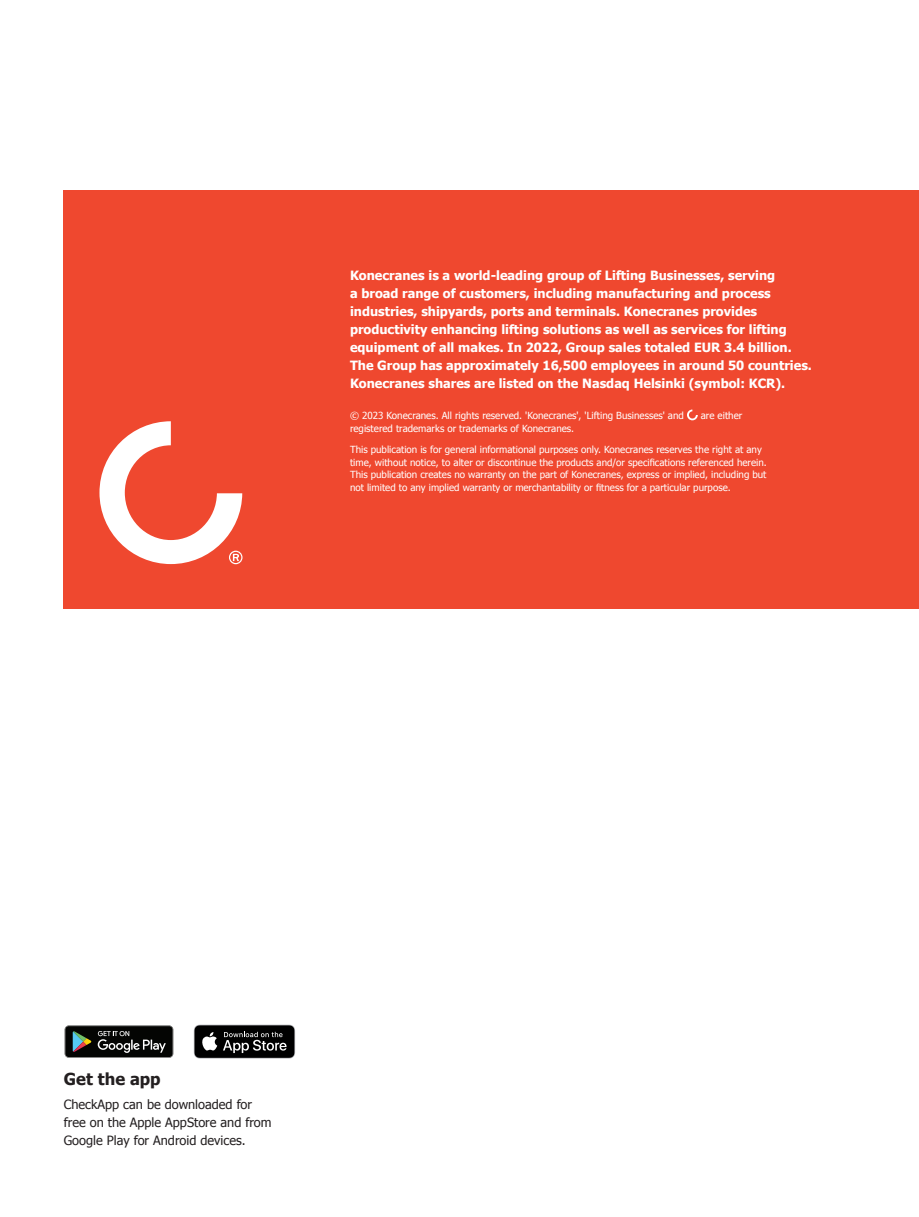
<style>
.page{position:relative;width:919px;height:1217px;background:#fff}
.page>*{position:absolute;margin:0;border:0;box-sizing:border-box;transform-origin:0 0}
.Subhead_for_body_cop{font:700 16.5px "Tahoma";color:#231f20}
.Back_cover_KC{font:700 12.75px/18px "Tahoma";color:#fff}
.Body_copy{font:12.75px/18px "Tahoma";color:#231f20}
.Legal{font:9.75px/12.8px "Tahoma";color:#fff}
</style>
<div class="page">
<div style="left:64px;top:190px;width:854px;height:418px;background:#ef482f"></div>
<svg style="left:99px;top:421px;width:143px;height:143px"></svg>
<svg style="left:687px;top:409px;width:10px;height:11px"></svg>
<svg style="left:65px;top:1025px;width:108px;height:32px;background:#2b2d2b"></svg>
<svg style="left:194px;top:1024px;width:101px;height:34px;background:#333334"></svg>
<p class="Back_cover_KC" style="left:350px;top:265px;width:463px">Konecranes is a world-leading group of Lifting Businesses, serving<br>a broad range of customers, including manufacturing and process industries, shipyards, ports and terminals. Konecranes provides productivity enhancing lifting solutions as well as services for lifting equipment of all makes. In 2022, Group sales totaled EUR 3.4 billion.<br>The Group has approximately 16,500 employees in around 50 countries.<br>Konecranes shares are listed on the Nasdaq Helsinki (symbol: KCR).</p>
<p class="Legal" style="left:350px;top:408px;width:335px">© 2023 Konecranes. All rights reserved. 'Konecranes', 'Lifting Businesses' and</p>
<p class="Legal" style="left:700px;top:408px;width:43px">are either</p>
<p class="Legal" style="left:350px;top:421px;width:226px">registered trademarks or trademarks of Konecranes.</p>
<p class="Legal" style="left:350px;top:442px;width:418px">This publication is for general informational purposes only. Konecranes reserves the right at any time, without notice, to alter or discontinue the products and/or specifications referenced herein.<br>This publication creates no warranty on the part of Konecranes, express or implied, including but not limited to any implied warranty or merchantability or fitness for a particular purpose.</p>
<p class="Subhead_for_body_cop" style="left:64px;top:1067px;width:98px">Get the app</p>
<p class="Body_copy" style="left:64px;top:1094px;width:209px">CheckApp can be downloaded for free on the Apple AppStore and from<br>Google Play for Android devices.</p>
</div>
